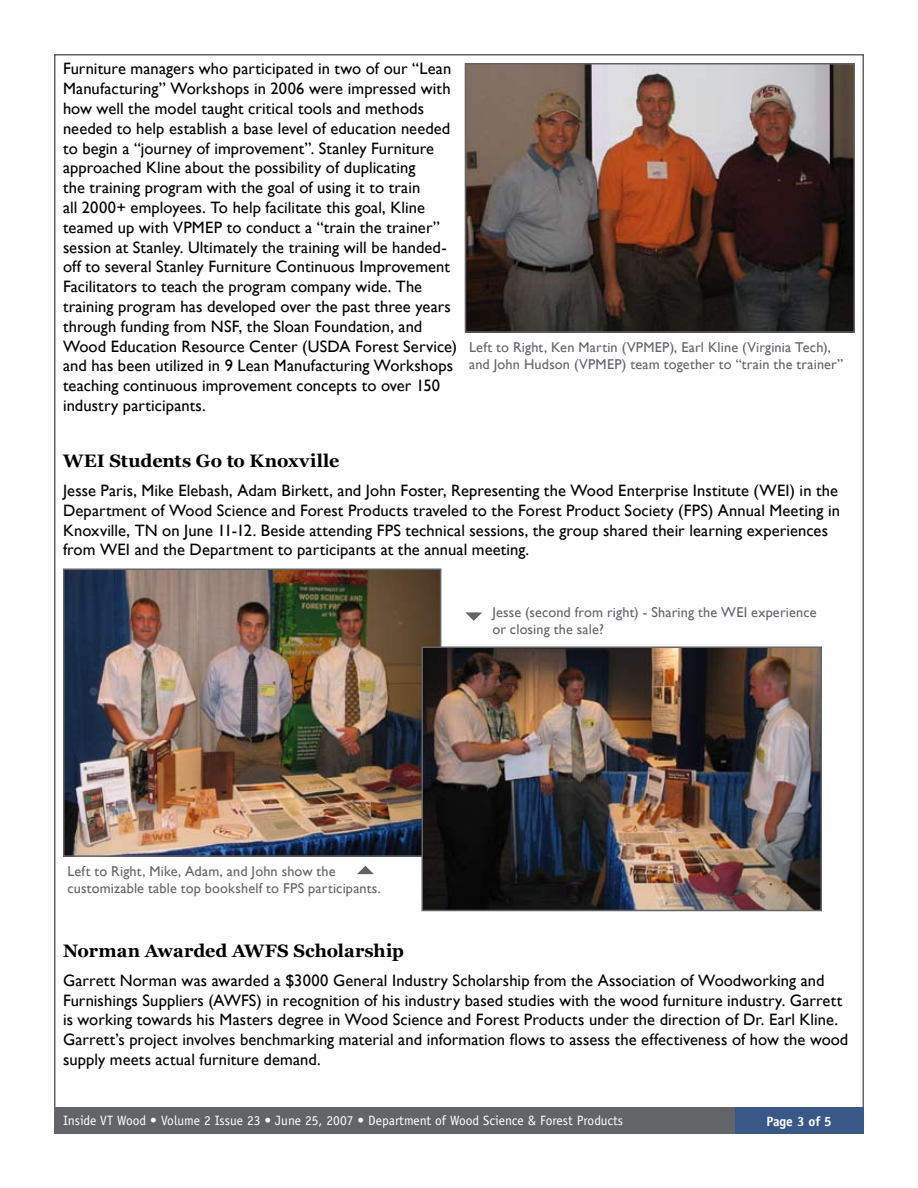
<style>
.page{position:relative;width:918px;height:1188px;background:#fff}
.page>*{position:absolute;margin:0;border:0;box-sizing:border-box;transform-origin:0 0}
.t1{font:700 18px "Georgia";color:#000}
.t2{font:16.5px/19.8px "Gill Sans";letter-spacing:.005em;color:#000}
.t3{font:14.25px/17.1px "Gill Sans";letter-spacing:.01em;color:#636467}
.t4{font:13.5px "Officina Sans";color:#fff}
.t5{font:700 13.5px "Officina Sans";letter-spacing:-.01em;color:#fff}
</style>
<div class="page">
<img style="left:66px;top:571px;width:372px;height:283px">
<div style="left:63px;top:568px;width:378px;height:289px;border:2px solid #636467"></div>
<img style="left:425px;top:649px;width:394px;height:259px">
<div style="left:422px;top:646px;width:400px;height:265px;border:2px solid #636467"></div>
<svg style="left:465px;top:612px;width:17px;height:9px"></svg>
<svg style="left:357px;top:866px;width:17px;height:8px"></svg>
<img style="left:468px;top:66px;width:384px;height:264px">
<div style="left:465px;top:63px;width:390px;height:270px;border:2px solid #636467"></div>
<div style="left:734px;top:1107px;width:130px;height:27px;background:#395888"></div>
<div style="left:54px;top:1107px;width:680px;height:27px;background:#636467"></div>
<p class="t2" style="left:63px;top:59px;width:396px">Furniture managers who participated in two of our “Lean Manufacturing” Workshops in 2006 were impressed with how well the model taught critical tools and methods needed to help establish a base level of education needed to begin a “journey of improvement”. Stanley Furniture approached Kline about the possibility of duplicating<br>the training program with the goal of using it to train<br>all 2000+ employees. To help facilitate this goal, Kline teamed up with VPMEP to conduct a “train the trainer” session at Stanley. Ultimately the training will be handed&shy;off to several Stanley Furniture Continuous Improvement Facilitators to teach the program company wide. The training program has developed over the past three years through funding from NSF, the Sloan Foundation, and Wood Education Resource Center (USDA Forest Service) and has been utilized in 9 Lean Manufacturing Workshops teaching continuous improvement concepts to over 150 industry participants.</p>
<p class="t1" style="left:63px;top:451px;width:278px">WEI Students Go to Knoxville</p>
<p class="t2" style="left:63px;top:480px;width:778px">Jesse Paris, Mike Elebash, Adam Birkett, and John Foster, Representing the Wood Enterprise Institute (WEI) in the Department of Wood Science and Forest Products traveled to the Forest Product Society (FPS) Annual Meeting in Knoxville, TN on June 11-12. Beside attending FPS technical sessions, the group shared their learning experiences from WEI and the Department to participants at the annual meeting.</p>
<p class="t3" style="left:469px;top:338px;width:376px">Left to Right, Ken Martin (VPMEP), Earl Kline (Virginia Tech), and John Hudson (VPMEP) team together to “train the trainer”</p>
<p class="t3" style="left:68px;top:862px;width:315px">Left to Right, Mike, Adam, and John show the customizable table top bookshelf to FPS participants.</p>
<p class="t3" style="left:492px;top:603px;width:326px">Jesse (second from right) - Sharing the WEI experience or closing the sale?</p>
<p class="t1" style="left:63px;top:941px;width:343px">Norman Awarded AWFS Scholarship</p>
<p class="t2" style="left:63px;top:970px;width:787px">Garrett Norman was awarded a $3000 General Industry Scholarship from the Association of Woodworking and Furnishings Suppliers (AWFS) in recognition of his industry based studies with the wood furniture industry. Garrett is working towards his Masters degree in Wood Science and Forest Products under the direction of Dr. Earl Kline.<br>Garrett’s project involves benchmarking material and information flows to assess the effectiveness of how the wood supply meets actual furniture demand.</p>
<p class="t4" style="left:63px;top:1113px;width:562px">Inside VT Wood • Volume 2 Issue 23 • June 25, 2007 • Department of Wood Science &amp; Forest Products</p>
<p class="t5" style="left:767px;top:1113px;width:67px">Page 3 of 5</p>
</div>
